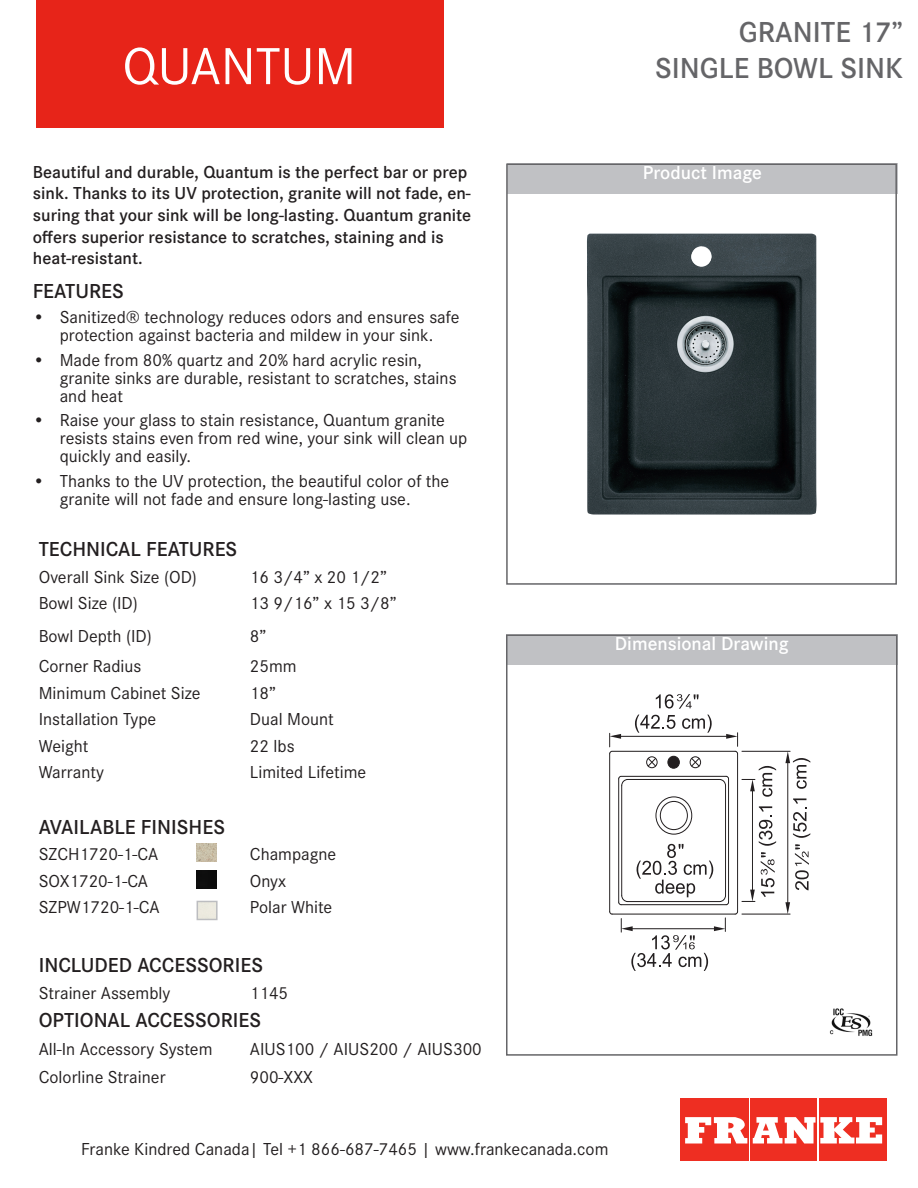
<style>
.page{position:relative;width:918px;height:1188px;background:#fff}
.page>*{position:absolute;margin:0;border:0;box-sizing:border-box;transform-origin:0 0}
.t1{font:54px "Corporate S";color:#fff}
.t2{font:600 30px "Corporate S";color:#656568}
.t3{font:600 21px "Corporate S";color:#231f20}
.t4{font:600 19.5px "Corporate S";color:#fff}
.t5{font:18px/18px "Corporate S";color:#231f20}
.t6{font:600 18px/21.6px "Corporate S";color:#231f20}
</style>
<div class="page">
<div style="left:506px;top:634px;width:392px;height:31px;background:#c0c1c4"></div>
<div style="left:506px;top:634px;width:392px;height:422px;border:2px solid #656568"></div>
<div style="left:507px;top:164px;width:391px;height:30px;background:#c0c1c4"></div>
<div style="left:506px;top:164px;width:391px;height:421px;border:2px solid #656568"></div>
<div style="left:680px;top:1099px;width:69px;height:62px;background:#ee2e22"></div>
<div style="left:751px;top:1099px;width:66px;height:62px;background:#ee2e22"></div>
<div style="left:819px;top:1099px;width:67px;height:62px;background:#ee2e22"></div>
<svg style="left:685px;top:1117px;width:62px;height:27px"></svg>
<svg style="left:753px;top:1117px;width:129px;height:27px"></svg>
<div style="left:37px;top:0;width:407px;height:127px;background:#e72419"></div>
<img style="left:197px;top:871px;width:19px;height:18px">
<img style="left:197px;top:844px;width:19px;height:18px">
<hr style="left:612px;top:914px;width:123px;height:1px;background:#231f20">
<hr style="left:609px;top:754px;width:1px;height:158px;background:#231f20">
<hr style="left:737px;top:754px;width:1px;height:158px;background:#231f20">
<svg style="left:785px;top:902px;width:5px;height:12px"></svg>
<hr style="left:742px;top:751px;width:48px;height:1px;background:#231f20">
<hr style="left:787px;top:759px;width:1px;height:147px;background:#231f20">
<hr style="left:742px;top:914px;width:48px;height:1px;background:#231f20">
<hr style="left:628px;top:928px;width:91px;height:1px;background:#231f20">
<svg style="left:714px;top:918px;width:12px;height:13px"></svg>
<svg style="left:656px;top:694px;width:43px;height:15px"></svg>
<svg style="left:621px;top:919px;width:87px;height:52px"></svg>
<svg style="left:793px;top:798px;width:17px;height:40px"></svg>
<svg style="left:785px;top:751px;width:25px;height:38px"></svg>
<svg style="left:795px;top:844px;width:14px;height:46px"></svg>
<svg style="left:609px;top:715px;width:167px;height:190px"></svg>
<img style="left:587px;top:234px;width:230px;height:281px">
<div style="left:197px;top:901px;width:21px;height:19px;border:2px solid #bcbdc0"></div>
<img style="left:829px;top:1008px;width:44px;height:28px">
<p class="t1" style="left:122px;top:27px;width:235px">QUANTUM</p>
<p class="t2" style="left:739px;top:9px;width:166px">GRANITE 17”</p>
<p class="t2" style="left:655px;top:45px;width:249px">SINGLE BOWL SINK</p>
<p class="t6" style="left:33px;top:160px;width:440px">Beautiful and durable, Quantum is the perfect bar or prep sink. Thanks to its UV protection, granite will not fade, en&shy;suring that your sink will be long-lasting. Quantum granite offers superior resistance to scratches, staining and is heat-resistant.</p>
<p class="t3" style="left:33px;top:276px;width:93px">FEATURES</p>
<p class="t5" style="left:33px;top:307px;width:428px;text-align:center">• Sanitized® technology reduces odors and ensures safe protection against bacteria and mildew in your sink.</p>
<p class="t5" style="left:60px;top:349px;width:398px;text-indent:-27px">• Made from 80% quartz and 20% hard acrylic resin, granite sinks are durable, resistant to scratches, stains and heat</p>
<p class="t5" style="left:60px;top:410px;width:409px;text-indent:-27px">• Raise your glass to stain resistance, Quantum granite resists stains even from red wine, your sink will clean up quickly and easily.</p>
<p class="t5" style="left:60px;top:471px;width:391px;text-indent:-27px">• Thanks to the UV protection, the beautiful color of the granite will not fade and ensure long-lasting use.</p>
<p class="t3" style="left:39px;top:534px;width:200px">TECHNICAL FEATURES</p>
<p class="t5" style="left:39px;top:567px;width:160px">Overall Sink Size (OD)</p>
<p class="t5" style="left:250px;top:567px;width:139px">16 3/4” x 20 1/2”</p>
<p class="t5" style="left:39px;top:593px;width:101px">Bowl Size (ID)</p>
<p class="t5" style="left:250px;top:593px;width:148px">13 9/16” x 15 3/8”</p>
<p class="t5" style="left:39px;top:626px;width:115px">Bowl Depth (ID)</p>
<p class="t5" style="left:250px;top:626px;width:18px">8”</p>
<p class="t5" style="left:39px;top:656px;width:104px">Corner Radius</p>
<p class="t5" style="left:250px;top:656px;width:48px">25mm</p>
<p class="t5" style="left:39px;top:683px;width:163px">Minimum Cabinet Size</p>
<p class="t5" style="left:250px;top:683px;width:28px">18”</p>
<p class="t5" style="left:39px;top:709px;width:119px">Installation Type</p>
<p class="t5" style="left:250px;top:709px;width:85px">Dual Mount</p>
<p class="t5" style="left:39px;top:736px;width:51px">Weight</p>
<p class="t5" style="left:250px;top:736px;width:46px">22 lbs</p>
<p class="t5" style="left:39px;top:762px;width:67px">Warranty</p>
<p class="t5" style="left:250px;top:762px;width:118px">Limited Lifetime</p>
<p class="t3" style="left:39px;top:811px;width:188px">AVAILABLE FINISHES</p>
<p class="t5" style="left:39px;top:844px;width:121px">SZCH1720-1-CA</p>
<p class="t5" style="left:250px;top:844px;width:88px">Champagne</p>
<p class="t5" style="left:39px;top:871px;width:111px">SOX1720-1-CA</p>
<p class="t5" style="left:250px;top:871px;width:38px">Onyx</p>
<p class="t5" style="left:39px;top:897px;width:122px">SZPW1720-1-CA</p>
<p class="t5" style="left:250px;top:897px;width:84px">Polar White</p>
<p class="t3" style="left:39px;top:949px;width:226px">INCLUDED ACCESSORIES</p>
<p class="t5" style="left:39px;top:982px;width:133px">Strainer Assembly</p>
<p class="t5" style="left:250px;top:982px;width:40px">1145</p>
<p class="t3" style="left:39px;top:1005px;width:224px">OPTIONAL ACCESSORIES</p>
<p class="t5" style="left:39px;top:1038px;width:175px">All-In Accessory System</p>
<p class="t5" style="left:250px;top:1038px;width:234px">AIUS100 / AIUS200 / AIUS300</p>
<p class="t5" style="left:39px;top:1067px;width:128px">Colorline Strainer</p>
<p class="t5" style="left:250px;top:1067px;width:65px">900-XXX</p>
<p class="t4" style="left:643px;top:158px;width:121px">Product Image</p>
<p class="t4" style="left:615px;top:629px;width:175px">Dimensional Drawing</p>
<p class="t5" style="left:81px;top:1139px;width:529px">Franke Kindred Canada| Tel +1 866-687-7465 | www.frankecanada.com</p>
</div>
